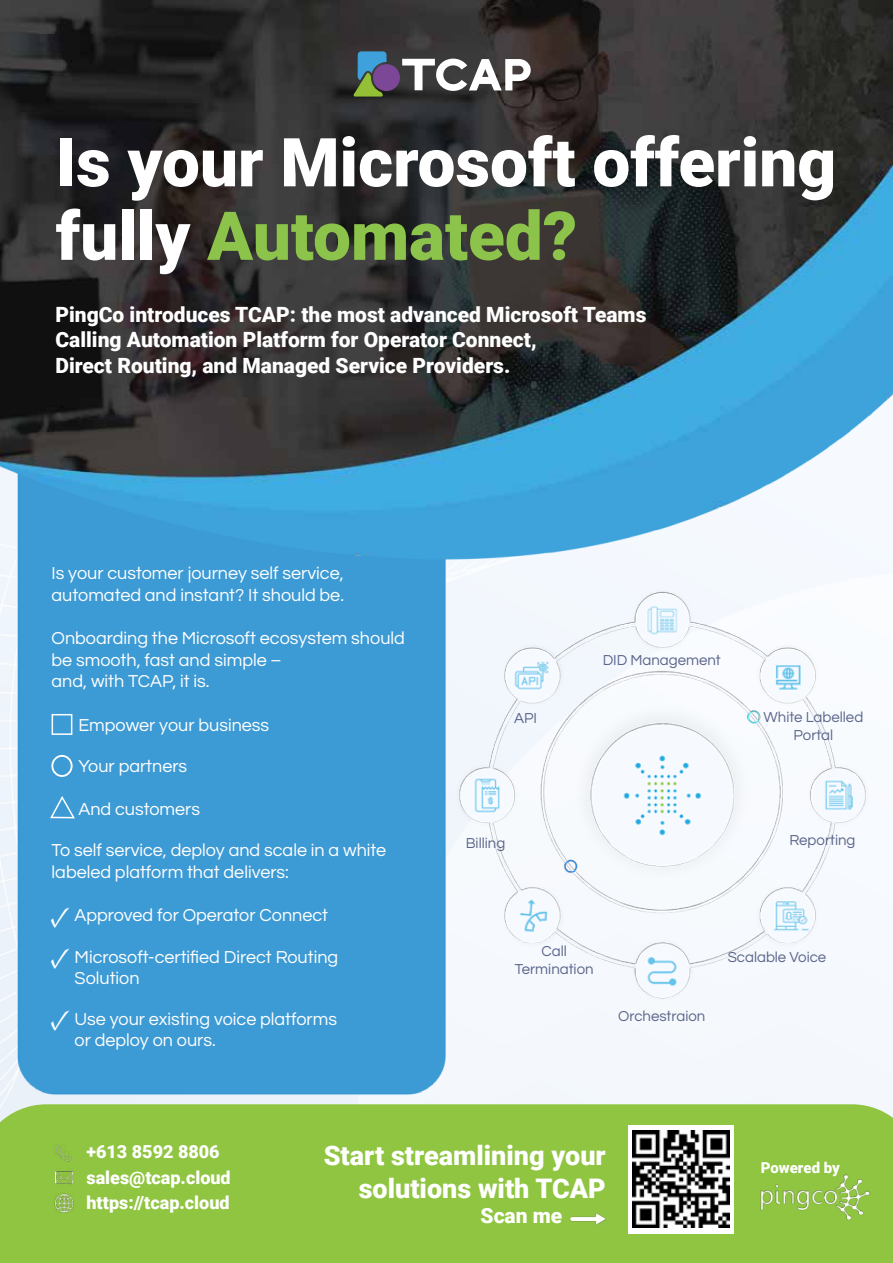
<style>
.page{position:relative;width:893px;height:1263px;background:#fff}
.page>*{position:absolute;margin:0;border:0;box-sizing:border-box;transform-origin:0 0}
.t1{font:900 67.5px/73.5px "Roboto";color:#fff}
.t2{font:700 29.7px "Minion Pro";color:#fff}
.t3{font:900 27px/32.4px "Roboto";color:#fff;text-align:right}
.t4{font:900 21px/25.2px "Roboto";color:#fff}
.t5{font:18px/21.6px "Questrial";color:#fff}
.t6{font:900 18px/25.5px "Roboto";color:#fff}
.t7{font:15px/18px "Questrial";color:#5b668b;text-align:center}
.t8{font:900 15px "Roboto";color:#fff}
.s1{color:#8cc34a}
</style>
<div class="page">
<div style="left:0;top:1104px;width:893px;height:159px;background:#8fc540"></div>
<div style="left:6px;top:642px;width:451px;height:457px;background:#3c9ad5"></div>
<img style="left:0;top:0;width:893px;height:642px">
<div style="left:628px;top:1125px;width:106px;height:109px;background:#fff"></div>
<img style="left:632px;top:1131px;width:97px;height:96px">
<img style="left:444px;top:584px;width:435px;height:424px">
<img style="left:561px;top:1211px;width:45px;height:14px">
<div style="left:52px;top:714px;width:20px;height:21px;border:2px solid #fff"></div>
<div style="left:51px;top:755px;width:22px;height:22px;border:2px solid #fff;border-radius:50%"></div>
<img style="left:761px;top:1174px;width:114px;height:46px">
<svg style="left:402px;top:57px;width:130px;height:36px"></svg>
<svg style="left:354px;top:51px;width:32px;height:46px"></svg>
<div style="left:373px;top:64px;width:27px;height:27px;background:#7b4796;border-radius:50%"></div>
<svg style="left:49px;top:794px;width:27px;height:25px"></svg>
<img style="left:54px;top:1193px;width:20px;height:20px">
<img style="left:56px;top:1169px;width:16px;height:16px">
<img style="left:54px;top:1144px;width:17px;height:17px">
<h1 class="t1" style="left:56px;top:123px;width:782px">Is your Microsoft offering fully <span class="s1">Automated?</span></h1>
<p class="t4" style="left:55px;top:301px;width:592px">PingCo introduces TCAP: the most advanced Microsoft Teams<br>Calling Automation Platform for Operator Connect,<br>Direct Routing, and Managed Service Providers.</p>
<p class="t5" style="left:52px;top:563px;width:294px">Is your customer journey self service, automated and instant? It should be.</p>
<p class="t5" style="left:52px;top:628px;width:355px">Onboarding the Microsoft ecosystem should be smooth, fast and simple –<br>and, with TCAP, it is.</p>
<p class="t5" style="left:78px;top:714px;width:192px">Empower your business</p>
<p class="t5" style="left:78px;top:756px;width:110px">Your partners</p>
<p class="t5" style="left:78px;top:798px;width:123px">And customers</p>
<p class="t5" style="left:52px;top:840px;width:336px">To self service, deploy and scale in a white labeled platform that delivers:</p>
<p class="t5" style="left:75px;top:905px;width:255px">Approved for Operator Connect</p>
<p class="t5" style="left:75px;top:947px;width:265px;line-height:20.9px">Microsoft-certified Direct Routing<br>Solution</p>
<p class="t5" style="left:75px;top:1009px;width:264px;line-height:21px">Use your existing voice platforms or deploy on ours.</p>
<h2 class="t2" style="left:50px;top:895px;width:22px">✓</h2>
<h2 class="t2" style="left:50px;top:936px;width:22px">✓</h2>
<h2 class="t2" style="left:50px;top:999px;width:22px">✓</h2>
<p class="t7" style="left:514px;top:709px;width:24px">API</p>
<p class="t7" style="left:603px;top:652px;width:120px">DID Management</p>
<p class="t7" style="left:764px;top:708px;width:101px">White Labelled<br>Portal</p>
<p class="t7" style="left:466px;top:834px;width:41px">Billing</p>
<p class="t7" style="left:789px;top:832px;width:68px">Reporting</p>
<p class="t7" style="left:515px;top:943px;width:80px">Call<br>Termination</p>
<p class="t7" style="left:618px;top:1007px;width:89px">Orchestraion</p>
<p class="t7" style="left:728px;top:948px;width:100px">Scalable Voice</p>
<p class="t6" style="left:86px;top:1138px;width:146px">+613 8592 8806 sales@tcap.cloud https://tcap.cloud</p>
<h3 class="t3" style="left:324px;top:1138px;width:284px">Start streamlining your solutions with TCAP</h3>
<p class="t4" style="left:481px;top:1202px;width:83px">Scan me</p>
<p class="t8" style="left:761px;top:1157px;width:81px">Powered by</p>
</div>
